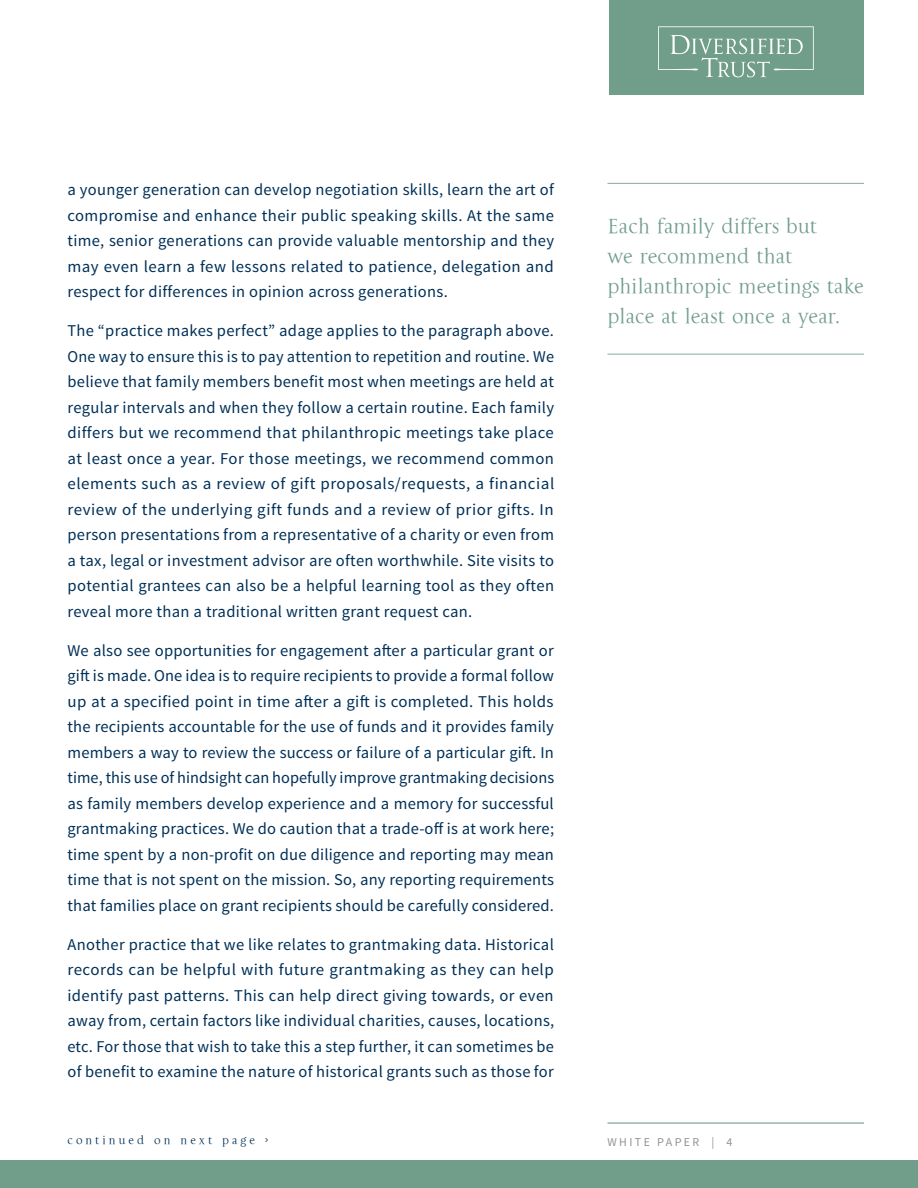
<style>
.page{position:relative;width:918px;height:1188px;background:#fff}
.page>*{position:absolute;margin:0;border:0;box-sizing:border-box;transform-origin:0 0}
.Body_Page1{font:21px/30px "La Gioconda OSTT";color:#719e8b}
.Body_Page1-2{font:16.5px/25.5px "Source Sans Pro";letter-spacing:.02em;color:#003057;text-align:justify}
.t1{font:12px "La Gioconda OSTT";letter-spacing:.25em;color:#003057}
.t2{font:12px "Source Sans Pro";letter-spacing:.2em;color:#909496}
</style>
<div class="page">
<div style="left:609px;top:0;width:255px;height:94px;background:#719e8b"></div>
<svg style="left:658px;top:26px;width:156px;height:51px"></svg>
<div style="left:0;top:1161px;width:918px;height:27px;background:#719e8b"></div>
<hr style="left:608px;top:1122px;width:256px;height:2px;background:#719e8b">
<hr style="left:608px;top:354px;width:256px;height:1px;background:#94b6a8">
<hr style="left:608px;top:183px;width:256px;height:1px;background:#94b6a8">
<p class="Body_Page1-2" style="left:68px;top:177px;width:488px">a younger generation can develop negotiation skills, learn the art of compromise and enhance their public speaking skills. At the same time, senior generations can provide valuable mentorship and they may even learn a few lessons related to patience, delegation and respect for differences in opinion across generations.</p>
<p class="Body_Page1-2" style="left:68px;top:318px;width:488px">The “practice makes perfect” adage applies to the paragraph above.<br>One way to ensure this is to pay attention to repetition and routine. We believe that family members benefit most when meetings are held at regular intervals and when they follow a certain routine. Each family differs but we recommend that philanthropic meetings take place at least once a year. For those meetings, we recommend common elements such as a review of gift proposals/requests, a financial review of the underlying gift funds and a review of prior gifts. In person presentations from a representative of a charity or even from a tax, legal or investment advisor are often worthwhile. Site visits to potential grantees can also be a helpful learning tool as they often reveal more than a traditional written grant request can.</p>
<p class="Body_Page1-2" style="left:68px;top:638px;width:488px">We also see opportunities for engagement after a particular grant or gift is made. One idea is to require recipients to provide a formal follow up at a specified point in time after a gift is completed. This holds the recipients accountable for the use of funds and it provides family members a way to review the success or failure of a particular gift. In time, this use of hindsight can hopefully improve grantmaking decisions as family members develop experience and a memory for successful grantmaking practices. We do caution that a trade-off is at work here; time spent by a non-profit on due diligence and reporting may mean time that is not spent on the mission. So, any reporting requirements that families place on grant recipients should be carefully considered.</p>
<p class="Body_Page1-2" style="left:68px;top:932px;width:488px">Another practice that we like relates to grantmaking data. Historical records can be helpful with future grantmaking as they can help identify past patterns. This can help direct giving towards, or even away from, certain factors like individual charities, causes, locations, etc. For those that wish to take this a step further, it can sometimes be of benefit to examine the nature of historical grants such as those for</p>
<p class="Body_Page1" style="left:608px;top:211px;width:258px">Each family differs but<br>we recommend that philanthropic meetings take place at least once a year.</p>
<p class="t1" style="left:68px;top:1133px;width:202px">continued on next page &gt;</p>
<p class="t2" style="left:608px;top:1135px;width:126px">WHITE PAPER | 4</p>
</div>
